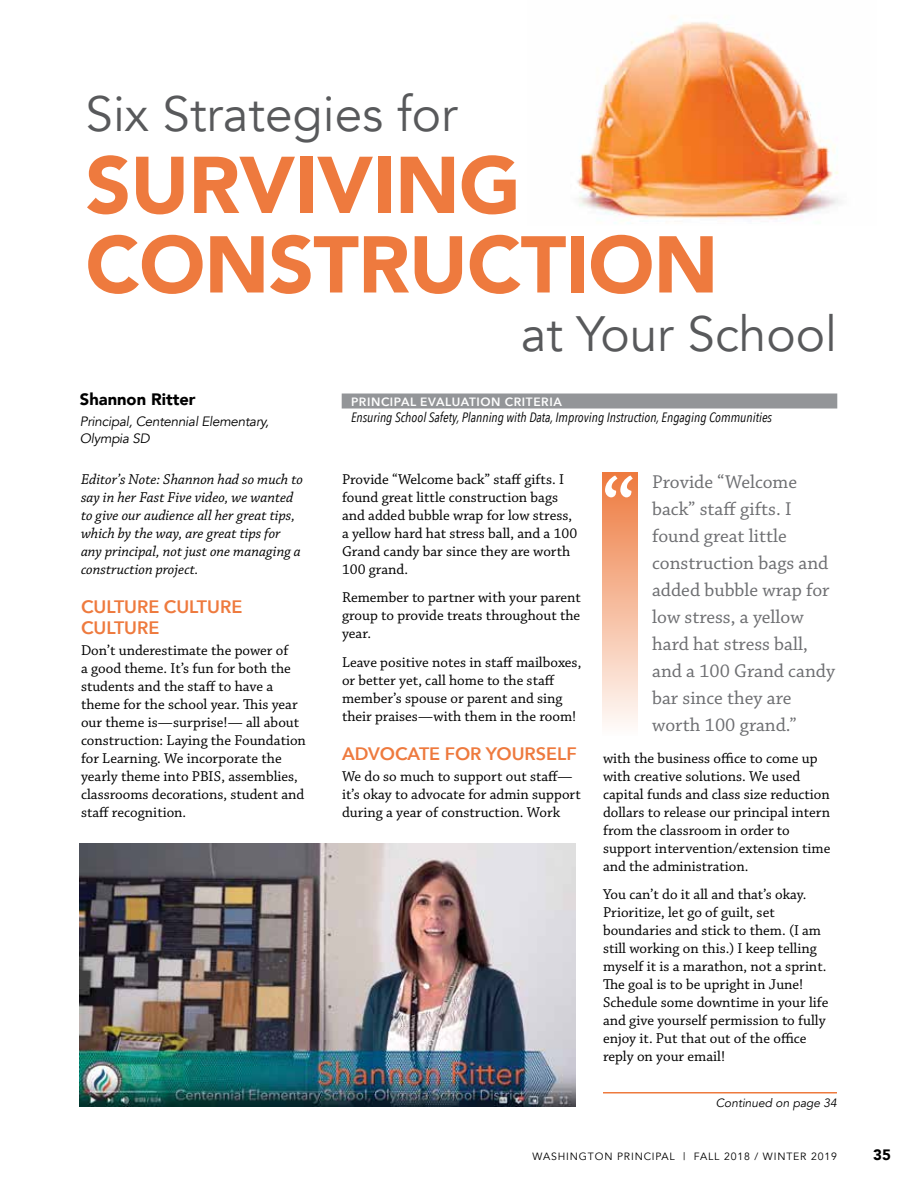
<style>
.page{position:relative;width:918px;height:1188px;background:#fff}
.page>*{position:absolute;margin:0;border:0;box-sizing:border-box;transform-origin:0 0}
.t1{font:900 79.5px/79.5px "Avenir";letter-spacing:-.01em;color:#ee7a3e}
.t2{font:49.5px "Avenir";color:#58595b}
.t3{font:19.5px/27px "Chaparral Pro";color:#6d6e71}
.t4{font:600 18px/21px "Avenir Next";color:#ee7a3e}
.t5{font:900 16.5px "Avenir";color:#000}
.t6{font:15px/18px "Chaparral Pro";color:#000}
.t7{font:italic 15px/18px "Chaparral Pro";color:#000}
.t8{font:900 15px "Avenir";color:#000}
.t9{font:italic 13.5px "Avenir Next Condensed";color:#000}
.t10{font:italic 13.5px/16.5px "Avenir";letter-spacing:-.02em;color:#000}
.t11{font:600 12px "Avenir Next";letter-spacing:.05em;color:#fff}
.t12{font:italic 12px "Avenir";color:#000}
.t13{font:10.5px "Avenir";letter-spacing:.08em;color:#000}
</style>
<div class="page">
<img style="left:577px;top:16px;width:262px;height:208px">
<div style="left:602px;top:472px;width:35px;height:264px;background:linear-gradient(to bottom,#ed793d,#fefdfc)"></div>
<svg style="left:605px;top:476px;width:28px;height:21px"></svg>
<div style="left:342px;top:394px;width:495px;height:15px;background:#939598"></div>
<hr style="left:603px;top:1092px;width:234px;height:2px;background:#ee7a3e">
<img style="left:80px;top:843px;width:496px;height:264px">
<h2 class="t2" style="left:86px;top:84px;width:373px">Six Strategies for</h2>
<h1 class="t1" style="left:86px;top:144px;width:634px">SURVIVING<br>CONSTRUCTION</h1>
<h2 class="t2" style="left:521px;top:304px;width:318px">at Your School</h2>
<p class="t5" style="left:80px;top:385px;width:117px">Shannon Ritter</p>
<p class="t10" style="left:80px;top:413px;width:191px">Principal, Centennial Elementary,<br>Olympia SD</p>
<p class="t7" style="left:81px;top:470px;width:224px">Editor’s Note: Shannon had so much to say in her Fast Five video, we wanted to give our audience all her great tips, which by the way, are great tips for any principal, not just one managing a construction project.</p>
<p class="t4" style="left:81px;top:595px;width:163px">CULTURE CULTURE<br>CULTURE</p>
<p class="t6" style="left:81px;top:641px;width:226px">Don’t underestimate the power of<br>a good theme. It’s fun for both the students and the staff to have a theme for the school year. This year our theme is—surprise!— all about construction: Laying the Foundation for Learning. We incorporate the yearly theme into PBIS, assemblies, classrooms decorations, student and staff recognition.</p>
<p class="t11" style="left:351px;top:391px;width:212px">PRINCIPAL EVALUATION CRITERIA</p>
<p class="t9" style="left:351px;top:409px;width:423px">Ensuring School Safety, Planning with Data, Improving Instruction, Engaging Communities</p>
<p class="t6" style="left:342px;top:470px;width:237px">Provide “Welcome back” staff gifts. I found great little construction bags and added bubble wrap for low stress, a yellow hard hat stress ball, and a 100<br>Grand candy bar since they are worth<br>100 grand.</p>
<p class="t6" style="left:342px;top:589px;width:240px;text-align:justify">Remember to partner with your parent group to provide treats throughout the year.</p>
<p class="t6" style="left:342px;top:653px;width:241px">Leave positive notes in staff mailboxes, or better yet, call home to the staff member’s spouse or parent and sing their praises—with them in the room!</p>
<p class="t4" style="left:342px;top:742px;width:236px">ADVOCATE FOR YOURSELF</p>
<p class="t6" style="left:342px;top:767px;width:240px">We do so much to support out staff— it’s okay to advocate for admin support during a year of construction. Work</p>
<h3 class="t3" style="left:652px;top:470px;width:184px">Provide “Welcome back” staff gifts. I found great little construction bags and added bubble wrap for low stress, a yellow hard hat stress ball, and a 100 Grand candy bar since they are worth 100 grand.”</h3>
<p class="t6" style="left:603px;top:750px;width:229px">with the business office to come up with creative solutions. We used capital funds and class size reduction dollars to release our principal intern from the classroom in order to support intervention/extension time and the administration.</p>
<p class="t6" style="left:603px;top:886px;width:227px">You can’t do it all and that’s okay.<br>Prioritize, let go of guilt, set boundaries and stick to them. (I am still working on this.) I keep telling myself it is a marathon, not a sprint.<br>The goal is to be upright in June!<br>Schedule some downtime in your life and give yourself permission to fully enjoy it. Put that out of the office reply on your email!</p>
<p class="t12" style="left:716px;top:1096px;width:123px">Continued on page 34</p>
<p class="t13" style="left:533px;top:1150px;width:306px">WASHINGTON PRINCIPAL | FALL 2018 / WINTER 2019</p>
<p class="t8" style="left:873px;top:1142px;width:19px">35</p>
</div>
